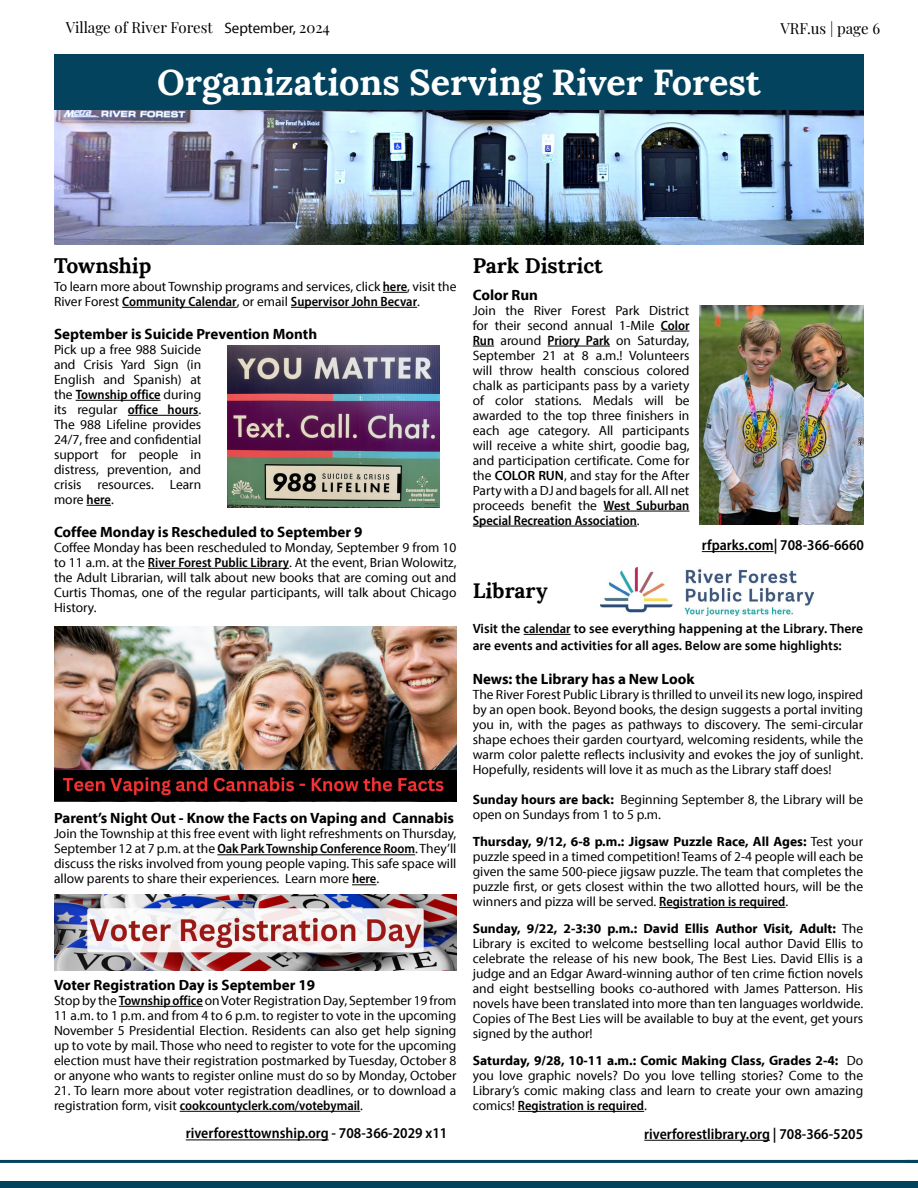
<style>
.page{position:relative;width:918px;height:1188px;background:#fff}
.page>*{position:absolute;margin:0;border:0;box-sizing:border-box;transform-origin:0 0}
.t1{font:700 36px "Lora";color:#fff}
.t2{font:700 21px "Lora";color:#000}
.t3{font:700 15px "Myriad Pro";color:#000}
.t4{font:600 semi-condensed 15px "Myriad Pro";color:#000}
.t5{font:15px "Playfair Display";color:#000}
.t6{font:13.5px/15px "Myriad Pro";color:#000;text-align:justify}
.t7{font:600 13.5px/16.5px "Myriad Pro";color:#000}
.s1{font-family:"Myriad Pro"}
.s2{font-weight:600;font-stretch:semi-condensed}
.s3{font-weight:600}
.s4{font-stretch:semi-condensed}
.s5{font-weight:700}
</style>
<div class="page">
<div style="left:0;top:1181px;width:918px;height:7px;background:#03435e"></div>
<hr style="left:0;top:1160px;width:918px;height:3px;background:#03435e">
<svg style="left:383px;top:292px;width:24px;height:1px"></svg>
<hr style="left:122px;top:307px;width:115px;height:1px;background:#000">
<hr style="left:291px;top:307px;width:126px;height:1px;background:#000">
<hr style="left:76px;top:400px;width:85px;height:1px;background:#000">
<hr style="left:128px;top:415px;width:70px;height:1px;background:#000">
<svg style="left:87px;top:505px;width:24px;height:1px"></svg>
<hr style="left:148px;top:568px;width:141px;height:1px;background:#000">
<hr style="left:217px;top:854px;width:198px;height:1px;background:#000">
<svg style="left:352px;top:884px;width:24px;height:1px"></svg>
<hr style="left:119px;top:1006px;width:84px;height:1px;background:#000">
<hr style="left:180px;top:1111px;width:180px;height:1px;background:#000">
<img style="left:54px;top:109px;width:810px;height:135px">
<div style="left:54px;top:54px;width:810px;height:55px;background:#03435e"></div>
<hr style="left:186px;top:1140px;width:143px;height:1px;background:#000">
<hr style="left:644px;top:1140px;width:126px;height:1px;background:#000">
<hr style="left:524px;top:634px;width:47px;height:1px;background:#000">
<hr style="left:659px;top:907px;width:126px;height:1px;background:#000">
<hr style="left:518px;top:1111px;width:126px;height:1px;background:#000">
<hr style="left:702px;top:551px;width:72px;height:1px;background:#000">
<svg style="left:661px;top:331px;width:28px;height:1px"></svg>
<svg style="left:473px;top:346px;width:21px;height:1px"></svg>
<hr style="left:548px;top:346px;width:62px;height:1px;background:#000">
<hr style="left:604px;top:511px;width:85px;height:1px;background:#000">
<hr style="left:473px;top:526px;width:164px;height:1px;background:#000">
<img style="left:699px;top:306px;width:164px;height:219px">
<img style="left:227px;top:345px;width:212px;height:162px">
<img style="left:54px;top:627px;width:402px;height:174px">
<img style="left:54px;top:894px;width:402px;height:76px">
<img style="left:600px;top:568px;width:213px;height:47px">
<p class="t5" style="left:66px;top:15px;width:266px">Village of River Forest <span class="s1">September,</span> 2024</p>
<p class="t5" style="left:780px;top:16px;width:101px">VRF.us | page 6</p>
<h1 class="t1" style="left:157px;top:52px;width:605px">Organizations Serving River Forest</h1>
<h2 class="t2" style="left:54px;top:248px;width:99px">Township</h2>
<h2 class="t2" style="left:473px;top:248px;width:132px">Park District</h2>
<p class="t6" style="left:54px;top:279px;width:404px">To learn more about Township programs and services, click <span class="s2">here</span>, visit the<br>River Forest <span class="s2">Community Calendar</span>, or email <span class="s2">Supervisor John Becvar</span>.</p>
<p class="t3" style="left:54px;top:324px;width:265px">September is Suicide Prevention Month</p>
<p class="t6" style="left:54px;top:342px;width:149px">Pick up a free 988 Suicide and Crisis Yard Sign (in English and Spanish) at the <span class="s2">Township office</span> during its regular <span class="s2">office hours</span>.<br>The 988 Lifeline provides 24/7, free and confidential support for people in distress, prevention, and crisis resources. Learn more <span class="s2">here</span>.</p>
<p class="t3" style="left:54px;top:522px;width:310px">Coffee Monday is Rescheduled to September 9</p>
<p class="t6" style="left:54px;top:540px;width:404px">Coffee Monday has been rescheduled to Monday, September 9 from 10 to 11 a.m. at the <span class="s2">River Forest Public Library</span>. At the event, Brian Wolowitz, the Adult Librarian, will talk about new books that are coming out and Curtis Thomas, one of the regular participants, will talk about Chicago History.</p>
<p class="t3" style="left:54px;top:809px;width:402px">Parent’s Night Out - Know the Facts on Vaping and Cannabis</p>
<p class="t6" style="left:54px;top:826px;width:404px">Join the Township at this free event with light refreshments on Thursday, September 12 at 7 p.m. at the <span class="s2">Oak Park Township Conference Room</span>. They’ll discuss the risks involved from young people vaping. This safe space will allow parents to share their experiences. Learn more <span class="s2">here</span>.</p>
<p class="t3" style="left:54px;top:975px;width:263px">Voter Registration Day is September 19</p>
<p class="t6" style="left:54px;top:993px;width:404px">Stop by the <span class="s2">Township office</span> on Voter Registration Day, September 19 from 11 a.m. to 1 p.m. and from 4 to 6 p.m. to register to vote in the upcoming November 5 Presidential Election. Residents can also get help signing up to vote by mail. Those who need to register to vote for the upcoming election must have their registration postmarked by Tuesday, October 8 or anyone who wants to register online must do so by Monday, October</p>
<p class="t6" style="left:54px;top:1083px;width:404px">21. To learn more about voter registration deadlines, or to download a registration form, visit <span class="s2">cookcountyclerk.com/votebymail</span>.</p>
<p class="t3" style="left:473px;top:285px;width:67px">Color Run</p>
<p class="t6" style="left:473px;top:302px;width:218px">Join the River Forest Park District for their second annual 1-Mile <span class="s2">Color Run</span> around <span class="s2">Priory Park</span> on Saturday, September 21 at 8 a.m.! Volunteers will throw health conscious colored chalk as participants pass by a variety of color stations. Medals will be awarded to the top three finishers in each age category. All participants will receive a white shirt, goodie bag, and participation certificate. Come for the <span class="s3">COLOR RUN</span>, and stay for the After Party with a DJ and bagels for all. All net proceeds benefit the <span class="s2">West Suburban Special Recreation Association</span>.</p>
<p class="t4" style="left:702px;top:536px;width:164px">rfparks.com| 708-366-6660</p>
<h2 class="t2" style="left:473px;top:573px;width:76px">Library</h2>
<p class="t7" style="left:473px;top:620px;width:392px">Visit the <span class="s4">calendar</span> to see everything happening at the Library. There are events and activities for all ages. Below are some highlights:</p>
<p class="t3" style="left:473px;top:669px;width:223px">News: the Library has a New Look</p>
<p class="t6" style="left:473px;top:687px;width:392px">The River Forest Public Library is thrilled to unveil its new logo, inspired by an open book. Beyond books, the design suggests a portal inviting you in, with the pages as pathways to discovery. The semi-circular shape echoes their garden courtyard, welcoming residents, while the warm color palette reflects inclusivity and evokes the joy of sunlight.<br>Hopefully, residents will love it as much as the Library staff does!</p>
<p class="t6" style="left:473px;top:792px;width:392px"><span class="s5">Sunday hours are back:</span> Beginning September 8, the Library will be open on Sundays from 1 to 5 p.m.</p>
<p class="t6" style="left:473px;top:834px;width:392px"><span class="s5">Thursday, 9/12, 6-8 p.m.: Jigsaw Puzzle Race, All Ages:</span> Test your puzzle speed in a timed competition! Teams of 2-4 people will each be given the same 500-piece jigsaw puzzle. The team that completes the puzzle first, or gets closest within the two allotted hours, will be the winners and pizza will be served. <span class="s2">Registration is required</span>.</p>
<p class="t6" style="left:473px;top:921px;width:392px"><span class="s5">Sunday, 9/22, 2-3:30 p.m.: David Ellis Author Visit, Adult:</span> The Library is excited to welcome bestselling local author David Ellis to celebrate the release of his new book, The Best Lies. David Ellis is a judge and an Edgar Award-winning author of ten crime fiction novels and eight bestselling books co-authored with James Patterson. His novels have been translated into more than ten languages worldwide.<br>Copies of The Best Lies will be available to buy at the event, get yours signed by the author!</p>
<p class="t6" style="left:473px;top:1053px;width:392px"><span class="s5">Saturday, 9/28, 10-11 a.m.: Comic Making Class, Grades 2-4:</span> Do you love graphic novels? Do you love telling stories? Come to the Library’s comic making class and learn to create your own amazing comics! <span class="s2">Registration is required</span>.</p>
<p class="t4" style="left:186px;top:1124px;width:263px">riverforesttownship.org - 708-366-2029 x11</p>
<p class="t4" style="left:644px;top:1124px;width:220px">riverforestlibrary.org | 708-366-5205</p>
</div>
